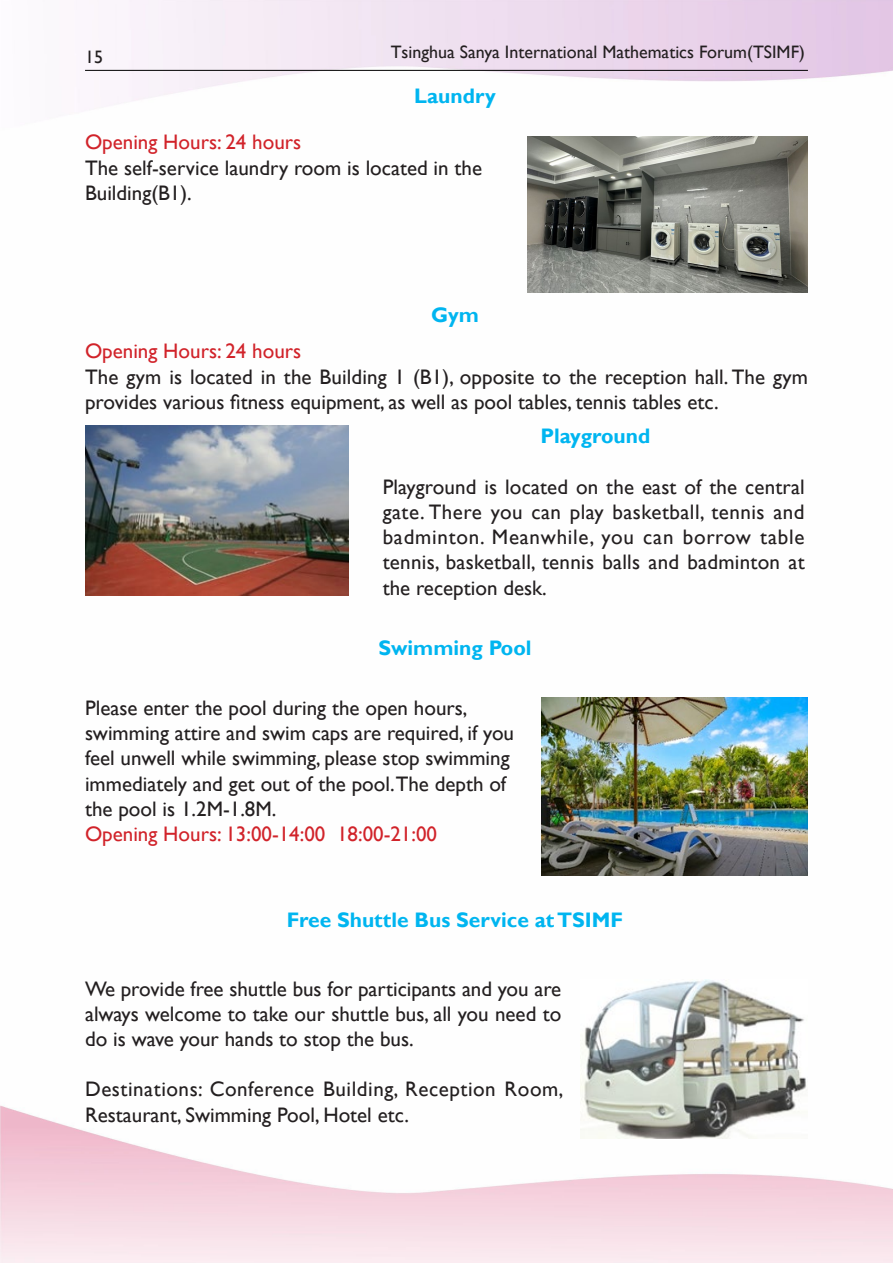
<style>
.page{position:relative;width:893px;height:1265px;background:#fff}
.page>*{position:absolute;margin:0;border:0;box-sizing:border-box;transform-origin:0 0}
.论坛介绍内容{font:21px/25.2px "Gill Sans";color:#231f20}
.论坛介绍内容-2{font:21px/25.2px "Gill Sans";letter-spacing:.025em;color:#231f20}
.论坛介绍小标题{font:700 21px "Gill Sans";color:#00b5f0}
.论坛介绍内容-3{font:21px "Gill Sans";color:#d1232a}
.t1{font:18px "Gill Sans";color:#231f20}
.s1{color:#d1232a}
</style>
<div class="page">
<img style="left:0;top:0;width:893px;height:1263px">
<hr style="left:85px;top:70px;width:723px;height:1px;background:#000">
<img style="left:527px;top:136px;width:281px;height:156px">
<img style="left:541px;top:698px;width:267px;height:178px">
<img style="left:581px;top:979px;width:227px;height:159px">
<img style="left:86px;top:425px;width:263px;height:170px">
<p class="t1" style="left:85px;top:47px;width:19px">15</p>
<p class="t1" style="left:391px;top:41px;width:416px">Tsinghua Sanya International Mathematics Forum(TSIMF)</p>
<p class="论坛介绍小标题" style="left:414px;top:83px;width:83px">Laundry</p>
<p class="论坛介绍内容-3" style="left:85px;top:130px;width:218px">Opening Hours: 24 hours</p>
<p class="论坛介绍内容" style="left:85px;top:155px;width:399px">The self-service laundry room is located in the<br>Building(B1).</p>
<p class="论坛介绍小标题" style="left:431px;top:302px;width:49px">Gym</p>
<p class="论坛介绍内容-3" style="left:85px;top:339px;width:218px">Opening Hours: 24 hours</p>
<p class="论坛介绍内容" style="left:85px;top:364px;width:725px">The gym is located in the Building 1 (B1), opposite to the reception hall. The gym provides various fitness equipment, as well as pool tables, tennis tables etc.</p>
<p class="论坛介绍小标题" style="left:540px;top:423px;width:111px">Playground</p>
<p class="论坛介绍内容" style="left:383px;top:475px;width:423px;text-align:justify">Playground is located on the east of the central gate. There you can play basketball, tennis and badminton. Meanwhile, you can borrow table tennis, basketball, tennis balls and badminton at the reception desk.</p>
<p class="论坛介绍小标题" style="left:378px;top:636px;width:154px">Swimming Pool</p>
<p class="论坛介绍内容" style="left:85px;top:696px;width:431px">Please enter the pool during the open hours, swimming attire and swim caps are required, if you feel unwell while swimming, please stop swimming immediately and get out of the pool.The depth of the pool is 1.2M-1.8M.<br><span class="s1">Opening Hours: 13:00-14:00 18:00-21:00</span></p>
<p class="论坛介绍小标题" style="left:287px;top:907px;width:338px">Free Shuttle Bus Service at TSIMF</p>
<p class="论坛介绍内容" style="left:85px;top:976px;width:478px;text-align:justify">We provide free shuttle bus for participants and you are always welcome to take our shuttle bus, all you need to do is wave your hands to stop the bus.</p>
<p class="论坛介绍内容-2" style="left:85px;top:1077px;width:480px">Destinations: Conference Building, Reception Room,<br>Restaurant, Swimming Pool, Hotel etc.</p>
</div>
